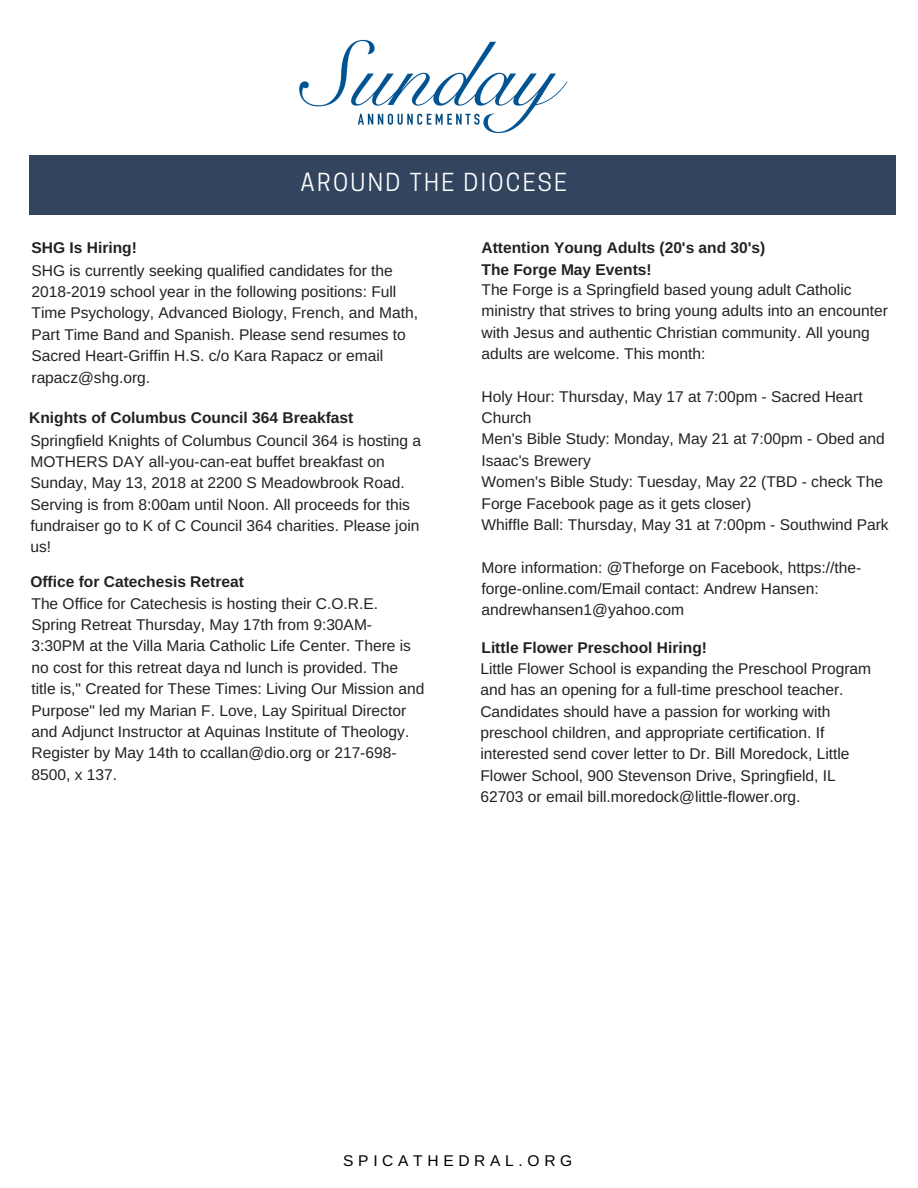
<style>
.page{position:relative;width:918px;height:1188px;background:#fff}
.page>*{position:absolute;margin:0;border:0;box-sizing:border-box;transform-origin:0 0}
.t1{font:23.4px "Cooper Hewitt";letter-spacing:.1em;color:#fff}
.t2{font:15.6px/21.3px "Arimo";color:#222}
.t3{font:700 15.6px/21.3px "Arimo";color:#222}
.t4{font:15.6px "Arimo";letter-spacing:.3em;color:#000}
</style>
<div class="page">
<div style="left:29px;top:155px;width:866px;height:60px;background:#32445e"></div>
<img style="left:299px;top:39px;width:269px;height:95px">
<h1 class="t1" style="left:301px;top:174px;width:268px">AROUND THE DIOCESE</h1>
<p class="t3" style="left:32px;top:237px;width:107px">SHG Is Hiring!</p>
<p class="t2" style="left:32px;top:260px;width:388px">SHG is currently seeking qualified candidates for the 2018-2019 school year in the following positions: Full Time Psychology, Advanced Biology, French, and Math, Part Time Band and Spanish. Please send resumes to Sacred Heart-Griffin H.S. c/o Kara Rapacz or email rapacz@shg.org.</p>
<p class="t3" style="left:29px;top:407px;width:326px">Knights of Columbus Council 364 Breakfast</p>
<p class="t2" style="left:30px;top:429px;width:392px">Springfield Knights of Columbus Council 364 is hosting a MOTHERS DAY all-you-can-eat buffet breakfast on Sunday, May 13, 2018 at 2200 S Meadowbrook Road.<br>Serving is from 8:00am until Noon. All proceeds for this fundraiser go to K of C Council 364 charities. Please join us!</p>
<p class="t3" style="left:30px;top:571px;width:215px">Office for Catechesis Retreat</p>
<p class="t2" style="left:32px;top:593px;width:394px">The Office for Catechesis is hosting their C.O.R.E.<br>Spring Retreat Thursday, May 17th from 9:30AM-3:30PM at the Villa Maria Catholic Life Center. There is no cost for this retreat daya nd lunch is provided. The title is," Created for These Times: Living Our Mission and Purpose" led my Marian F. Love, Lay Spiritual Director and Adjunct Instructor at Aquinas Institute of Theology.<br>Register by May 14th to ccallan@dio.org or 217-698- 8500, x 137.</p>
<p class="t3" style="left:482px;top:237px;width:285px">Attention Young Adults (20's and 30's)<br>The Forge May Events!</p>
<p class="t2" style="left:482px;top:279px;width:408px">The Forge is a Springfield based young adult Catholic ministry that strives to bring young adults into an encounter with Jesus and authentic Christian community. All young adults are welcome. This month:</p>
<p class="t2" style="left:482px;top:386px;width:409px">Holy Hour: Thursday, May 17 at 7:00pm - Sacred Heart Church<br>Men's Bible Study: Monday, May 21 at 7:00pm - Obed and Isaac's Brewery<br>Women's Bible Study: Tuesday, May 22 (TBD - check The Forge Facebook page as it gets closer)<br>Whiffle Ball: Thursday, May 31 at 7:00pm - Southwind Park</p>
<p class="t2" style="left:482px;top:557px;width:381px">More information: @Theforge on Facebook, https://the&shy;forge-online.com/Email contact: Andrew Hansen: andrewhansen1@yahoo.com</p>
<p class="t3" style="left:482px;top:636px;width:227px">Little Flower Preschool Hiring!</p>
<p class="t2" style="left:480px;top:658px;width:392px">Little Flower School is expanding the Preschool Program and has an opening for a full-time preschool teacher.<br>Candidates should have a passion for working with preschool children, and appropriate certification. If interested send cover letter to Dr. Bill Moredock, Little Flower School, 900 Stevenson Drive, Springfield, IL 62703 or email bill.moredock@little-flower.org.</p>
<p class="t4" style="left:343px;top:1151px;width:231px">SPICATHEDRAL.ORG</p>
</div>
